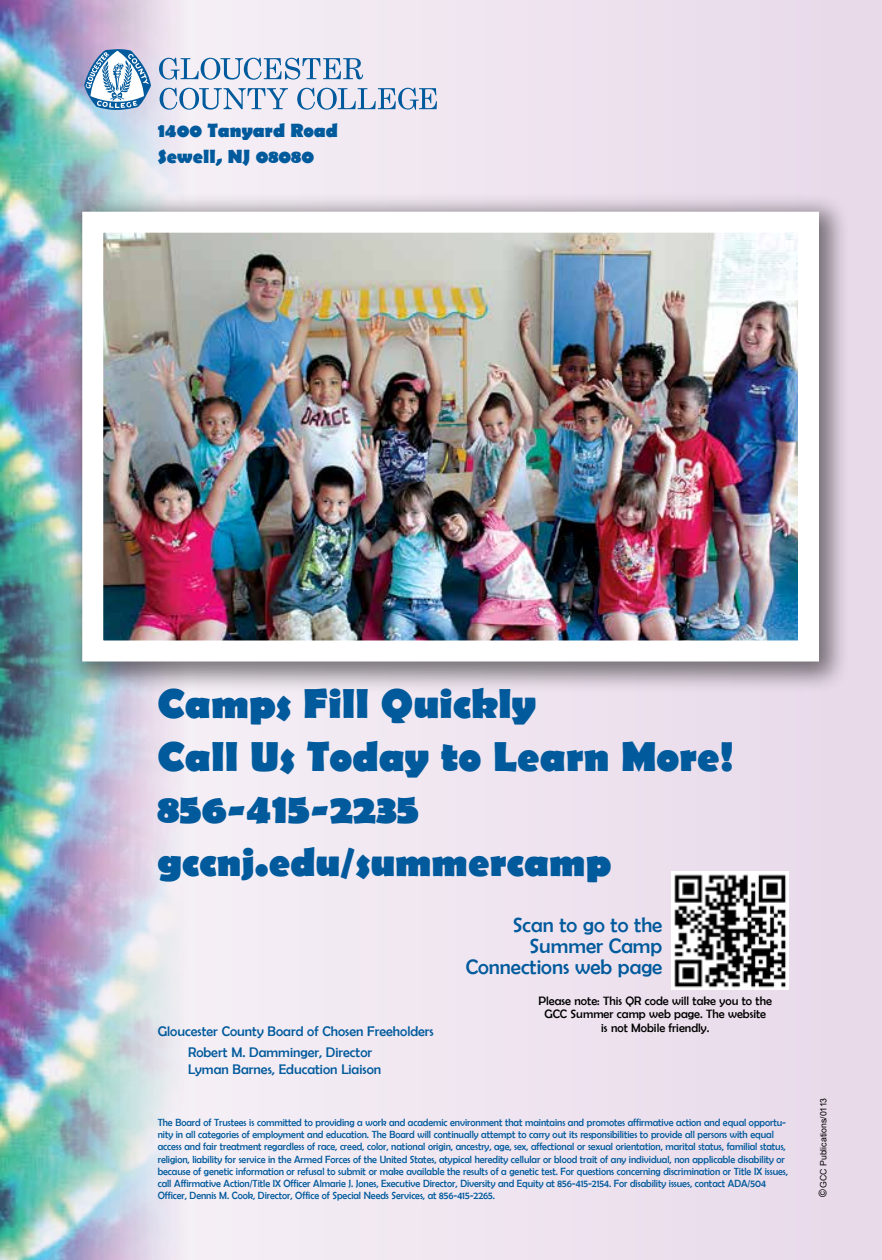
<style>
.page{position:relative;width:882px;height:1260px;background:#fff}
.page>*{position:absolute;margin:0;border:0;box-sizing:border-box;transform-origin:0 0}
.t1{font:700 42px/52.5px "Berlin Sans FB";color:#005a9c}
.t2{font:700 40.25px "Berlin Sans FB";color:#005a9c}
.t3{font:21px/21px "Berlin Sans FB";color:#005a9c;text-align:right}
.t4{font:700 19.25px/26.2px "Berlin Sans FB";color:#005a9c}
.t5{font:14px/21px "Berlin Sans FB";color:#005a9c}
.t6{font:12.25px/13.1px "Berlin Sans FB";color:#000;text-align:center}
.t7{font:10.5px/12.2px "Berlin Sans FB";letter-spacing:-.005em;color:#005a9c;scale:.95 1}
.t8{font:8.75px "Arial";color:#000}
.s1{font-size:10.5px}
</style>
<div class="page">
<img style="left:0;top:0;width:882px;height:1260px">
<img style="left:671px;top:872px;width:118px;height:118px">
<div style="left:63px;top:192px;width:788px;height:502px;background:#000;opacity:.5"></div>
<img style="left:104px;top:234px;width:693px;height:406px">
<svg style="left:159px;top:58px;width:204px;height:22px;background:#adc2da"></svg>
<svg style="left:160px;top:88px;width:128px;height:22px;background:#b3c6dd"></svg>
<svg style="left:297px;top:88px;width:140px;height:22px;background:#aec1da"></svg>
<svg style="left:84px;top:49px;width:67px;height:61px"></svg>
<h3 class="t4" style="left:158px;top:118px;width:182px">1400 Tanyard Road<br>Sewell, NJ 08080</h3>
<h1 class="t1" style="left:158px;top:680px;width:578px">Camps Fill Quickly<br>Call Us Today to Learn More!<br>856-415-2235</h1>
<h2 class="t2" style="left:158px;top:839px;width:455px">gccnj.edu/summercamp</h2>
<h3 class="t5" style="left:188px;top:1020px;width:247px;text-indent:-30px">Gloucester County Board of Chosen Freeholders<br>Robert M. Damminger, Director</h3>
<h3 class="t5" style="left:188px;top:1059px;width:195px">Lyman Barnes, Education Liaison</h3>
<h3 class="t3" style="left:466px;top:914px;width:198px">Scan to go to the<br>Summer Camp<br>Connections web page</h3>
<p class="t6" style="left:539px;top:994px;width:235px">Please note: This QR code will take you to the<br>GCC Summer camp web page. The website<br>is not Mobile friendly.</p>
<p class="t7" style="left:158px;top:1116px;width:665px">The Board of Trustees is committed to providing a work and academic environment that maintains and promotes affirmative action and equal opportu&shy;nity in all categories of employment and education. The Board will continually attempt to carry out its responsibilities to provide all persons with equal access and fair treatment regardless of race, creed, color, national origin, ancestry, age, sex, affectional or sexual orientation, marital status, familial status, religion, liability for service in the Armed Forces of the United States, atypical heredity cellular or blood trait of any individual, non applicable disability or because of genetic information or refusal to submit or make available the results of a genetic test. For questions concerning discrimination or Title IX issues, call Affirmative Action/Title IX Officer Almarie J. Jones, Executive Director, Diversity and Equity at 856-415-2154. For disability issues, contact ADA/504<br>Officer, Dennis M. Cook, Director, Office of Special Needs Services, at 856-415-2265.</p>
<p class="t8" style="left:818px;top:1197px;width:101px;rotate:-90deg"><span class="s1">©</span>GCC Publications/0113</p>
</div>
